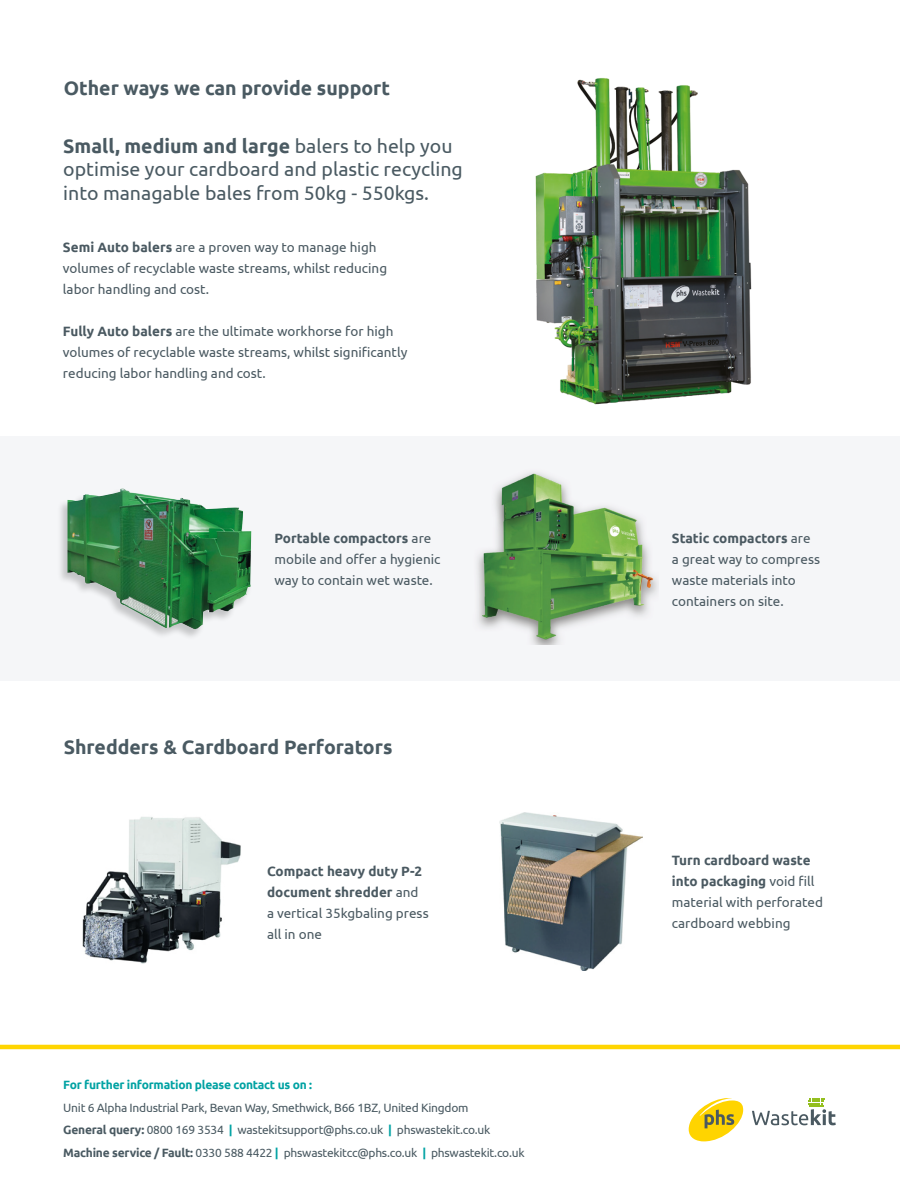
<style>
.page{position:relative;width:900px;height:1200px;background:#fff}
.page>*{position:absolute;margin:0;border:0;box-sizing:border-box;transform-origin:0 0}
.t1{font:19.5px/23.4px "Ubuntu";color:#4a5a62}
.t2{font:700 19.5px "Ubuntu";color:#4a5a62}
.t3{font:13.5px/21px "Ubuntu";color:#4a5961}
.t4{font:700 13.5px/21px "Ubuntu";color:#4a5961}
.t5{font:12px/22.5px "Ubuntu";letter-spacing:-.02em;color:#4a5a62}
.t6{font:700 12px "Ubuntu";letter-spacing:-.02em;color:#00a2a3}
.s1{font-weight:700}
.s2{font-weight:400}
.s3{font-weight:700;color:#00a2a3}
</style>
<div class="page">
<div style="left:0;top:436px;width:900px;height:245px;background:#f5f6f8"></div>
<svg style="left:689px;top:1098px;width:54px;height:43px"></svg>
<svg style="left:752px;top:1098px;width:84px;height:27px"></svg>
<hr style="left:0;top:1045px;width:900px;height:4px;background:#ffd500">
<img style="left:535px;top:78px;width:217px;height:327px">
<div style="left:56px;top:487px;width:196px;height:153px;background:#000;opacity:.2"></div>
<img style="left:68px;top:488px;width:183px;height:141px">
<img style="left:477px;top:473px;width:181px;height:172px">
<img style="left:82px;top:817px;width:159px;height:147px">
<img style="left:499px;top:812px;width:144px;height:158px">
<h1 class="t2" style="left:64px;top:77px;width:328px">Other ways we can provide support</h1>
<h1 class="t1" style="left:63px;top:133px;width:401px"><span class="s1">Small, medium and large</span> balers to help you optimise your cardboard and plastic recycling into managable bales from 50kg - 550kgs.</h1>
<p class="t3" style="left:63px;top:236px;width:326px"><span class="s1">Semi Auto balers</span> are a proven way to manage high volumes of recyclable waste streams, whilst reducing labor handling and cost.</p>
<p class="t3" style="left:63px;top:320px;width:346px"><span class="s1">Fully Auto balers</span> are the ultimate workhorse for high volumes of recyclable waste streams, whilst significantly reducing labor handling and cost.</p>
<p class="t3" style="left:274px;top:527px;width:168px"><span class="s1">Portable compactors</span> are mobile and offer a hygienic way to contain wet waste.</p>
<p class="t3" style="left:672px;top:527px;width:150px"><span class="s1">Static compactors</span> are a great way to compress waste materials into containers on site.</p>
<h1 class="t2" style="left:64px;top:735px;width:330px">Shredders &amp; Cardboard Perforators</h1>
<p class="t4" style="left:267px;top:860px;width:163px">Compact heavy duty P-2 document shredder <span class="s2">and a vertical 35kgbaling press all in one</span></p>
<p class="t3" style="left:672px;top:849px;width:153px"><span class="s1">Turn cardboard waste into packaging</span> void fill material with perforated cardboard webbing</p>
<p class="t6" style="left:63px;top:1078px;width:250px">For further information please contact us on :</p>
<p class="t5" style="left:63px;top:1096px;width:463px">Unit 6 Alpha Industrial Park, Bevan Way, Smethwick, B66 1BZ, United Kingdom<br><span class="s1">General query:</span> 0800 169 3534 <span class="s3">|</span> wastekitsupport@phs.co.uk <span class="s3">|</span> phswastekit.co.uk<br><span class="s1">Machine service / Fault:</span> 0330 588 4422 <span class="s3">|</span> phswastekitcc@phs.co.uk <span class="s3">|</span> phswastekit.co.uk</p>
</div>
